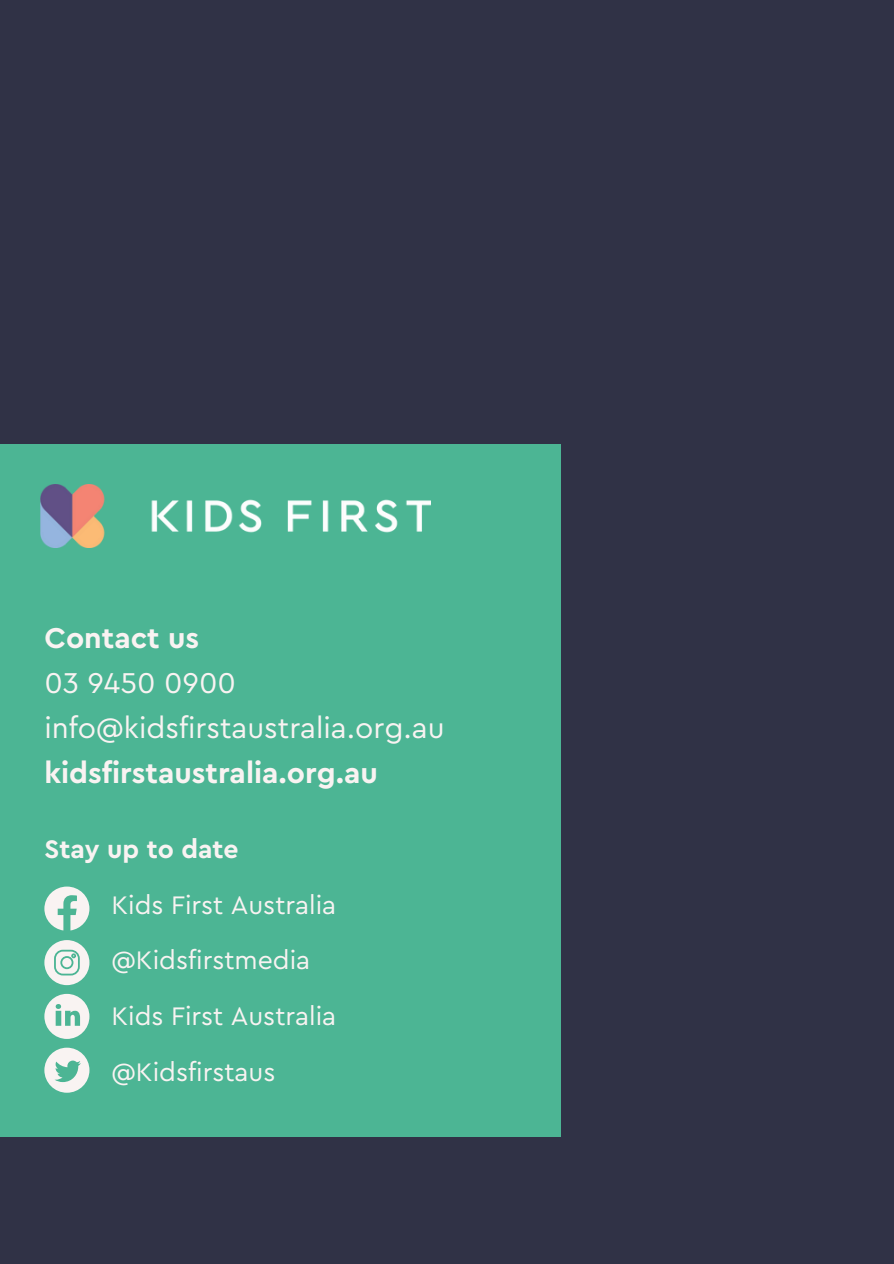
<style>
.page{position:relative;width:894px;height:1264px;background:#fff}
.page>*{position:absolute;margin:0;border:0;box-sizing:border-box;transform-origin:0 0}
.t1{font:30px "Cera Pro";color:#f9f3f2}
.t2{font:700 30px "Cera Pro";color:#f9f3f2}
.t3{font:26.55px "Cera Pro";color:#f9f3f2}
.t4{font:700 26.55px "Cera Pro";color:#f9f3f2}
</style>
<div class="page">
<div style="left:0;top:0;width:893px;height:1263px;background:#303246"></div>
<div style="left:0;top:444px;width:561px;height:693px;background:#4cb594"></div>
<img style="left:40px;top:484px;width:391px;height:63px">
<svg style="left:44px;top:886px;width:45px;height:44px"></svg>
<svg style="left:44px;top:940px;width:45px;height:45px"></svg>
<svg style="left:44px;top:993px;width:45px;height:45px"></svg>
<svg style="left:44px;top:1047px;width:45px;height:45px"></svg>
<p class="t2" style="left:44px;top:624px;width:156px">Contact us</p>
<p class="t1" style="left:44px;top:669px;width:193px">03 9450 0900</p>
<p class="t1" style="left:44px;top:714px;width:401px">info@kidsfirstaustralia.org.au</p>
<p class="t2" style="left:44px;top:759px;width:335px">kidsfirstaustralia.org.au</p>
<p class="t4" style="left:44px;top:836px;width:196px">Stay up to date</p>
<p class="t3" style="left:111px;top:892px;width:226px">Kids First Australia</p>
<p class="t3" style="left:111px;top:948px;width:200px">@Kidsfirstmedia</p>
<p class="t3" style="left:111px;top:1003px;width:226px">Kids First Australia</p>
<p class="t3" style="left:111px;top:1059px;width:165px">@Kidsfirstaus</p>
</div>
